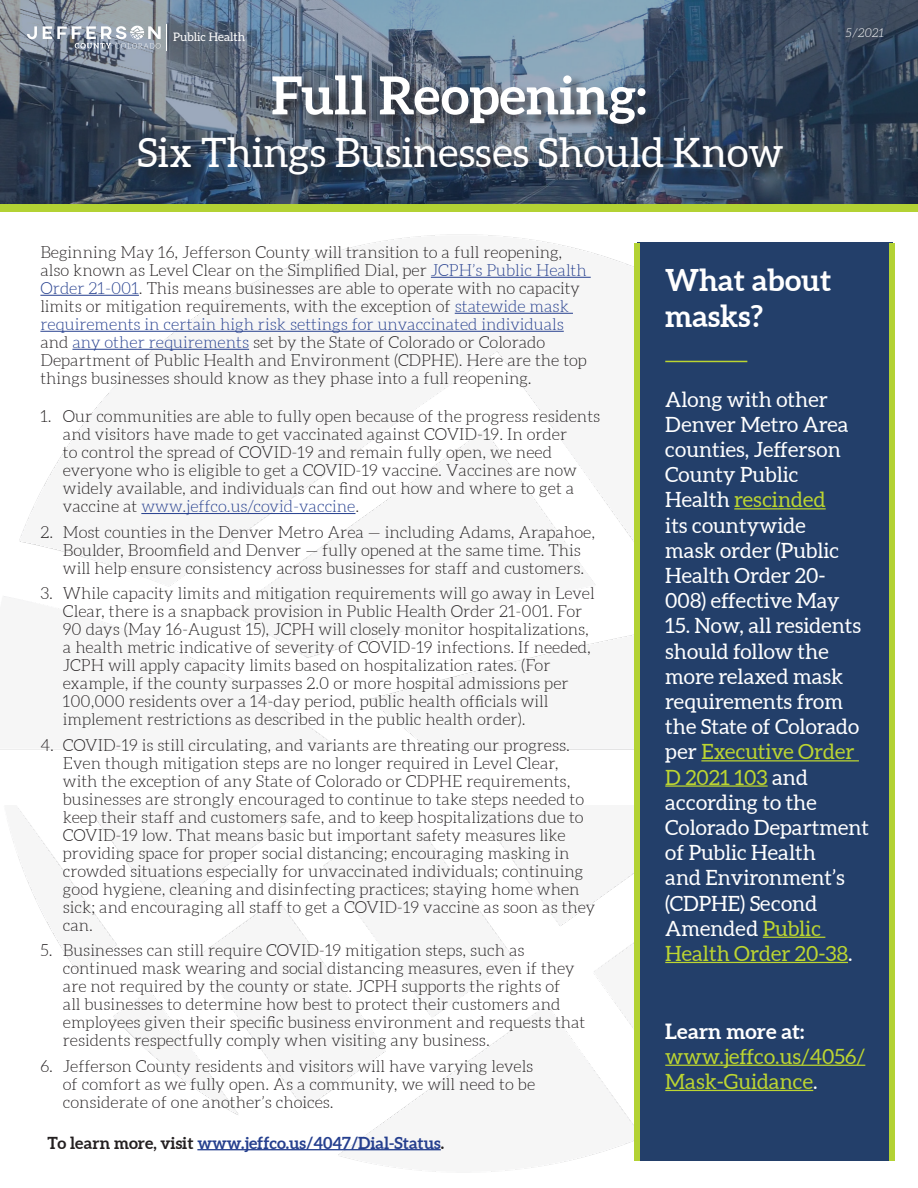
<style>
.page{position:relative;width:918px;height:1188px;background:#fff}
.page>*{position:absolute;margin:0;border:0;box-sizing:border-box;transform-origin:0 0}
.t1{font:700 52.5px "Aleo";color:#fff}
.t2{font:40.5px "Aleo";color:#fff}
.t3{font:700 30px/36px "Aleo";color:#fff}
.t4{font:21px/25.2px "Aleo";color:#fff}
.t5{font:21px/25.2px "Aleo";color:#bcd531}
.t6{font:700 21px "Aleo";color:#fff}
.t7{font:300 16.5px/18px "Aleo";color:#231f20}
.t8{font:700 16.5px "Aleo";color:#253f8e}
.t9{font:italic 300 12px "Aleo";color:#fff}
.t10{font:11.7px "Aleo";letter-spacing:.005em;color:#fff}
.s1{color:#253f8e}
.s2{color:#231f20}
.s3{color:#bcd531}
.s4{color:#fff}
</style>
<div class="page">
<img style="left:0;top:234px;width:635px;height:938px">
<svg style="left:0;top:0;width:918px;height:204px;background:#4e6074"></svg>
<div style="left:271px;top:74px;width:388px;height:65px;background:#231f20;opacity:.75"></div>
<div style="left:138px;top:135px;width:659px;height:54px;background:#231f20;opacity:.75"></div>
<div style="left:637px;top:242px;width:255px;height:919px;background:#233f6a"></div>
<hr style="left:431px;top:277px;width:160px;height:1px;background:#253f8e">
<hr style="left:40px;top:295px;width:99px;height:1px;background:#253f8e">
<hr style="left:455px;top:313px;width:118px;height:1px;background:#253f8e">
<hr style="left:40px;top:331px;width:524px;height:1px;background:#253f8e">
<hr style="left:72px;top:349px;width:177px;height:1px;background:#253f8e">
<hr style="left:734px;top:508px;width:92px;height:1px;background:#bcd531">
<hr style="left:701px;top:760px;width:158px;height:1px;background:#bcd531">
<hr style="left:665px;top:785px;width:103px;height:2px;background:#bcd531">
<hr style="left:763px;top:937px;width:62px;height:1px;background:#bcd531">
<hr style="left:665px;top:962px;width:183px;height:1px;background:#bcd531">
<hr style="left:665px;top:1065px;width:200px;height:1px;background:#bcd531">
<hr style="left:665px;top:1090px;width:148px;height:1px;background:#bcd531">
<hr style="left:665px;top:361px;width:82px;height:1px;background:#bcd531">
<hr style="left:141px;top:513px;width:215px;height:1px;background:#253f8e">
<hr style="left:197px;top:1149px;width:244px;height:1px;background:#253f8e">
<svg style="left:167px;top:24px;width:1px;height:26px"></svg>
<svg style="left:27px;top:26px;width:10px;height:13px"></svg>
<svg style="left:43px;top:26px;width:118px;height:22px"></svg>
<div style="left:890px;top:243px;width:5px;height:918px;background:#b3d234"></div>
<div style="left:635px;top:243px;width:5px;height:918px;background:#b3d234"></div>
<div style="left:0;top:204px;width:918px;height:7px;background:#b3d234"></div>
<p class="t10" style="left:173px;top:30px;width:74px">Public Health</p>
<p class="t9" style="left:846px;top:26px;width:40px">5/2021</p>
<p class="t1" style="left:271px;top:65px;width:377px">Full Reopening:</p>
<p class="t2" style="left:137px;top:130px;width:648px">Six Things Businesses Should Know</p>
<p class="t7" style="left:40px;top:243px;width:548px">Beginning May 16, Jefferson County will transition to a full reopening, also known as Level Clear on the Simplified Dial, per <span class="s1">JCPH’s Public Health Order 21-001</span>. This means businesses are able to operate with no capacity limits or mitigation requirements, with the exception of <span class="s1">statewide mask requirements in certain high risk settings for unvaccinated individuals </span>and <span class="s1">any other requirements</span> set by the State of Colorado or Colorado Department of Public Health and Environment (CDPHE). Here are the top things businesses should know as they phase into a full reopening.</p>
<p class="t7" style="left:63px;top:407px;width:539px;text-indent:-22px">1. Our communities are able to fully open because of the progress residents and visitors have made to get vaccinated against COVID-19. In order<br>to control the spread of COVID-19 and remain fully open, we need everyone who is eligible to get a COVID-19 vaccine. Vaccines are now widely available, and individuals can find out how and where to get a vaccine at <span class="s1">www.jeffco.us/covid-vaccine</span>.</p>
<p class="t7" style="left:63px;top:523px;width:534px;text-indent:-22px">2. Most counties in the Denver Metro Area — including Adams, Arapahoe,<br>Boulder, Broomfield and Denver — fully opened at the same time. This will help ensure consistency across businesses for staff and customers.</p>
<p class="t7" style="left:63px;top:584px;width:533px;text-indent:-22px">3. While capacity limits and mitigation requirements will go away in Level Clear, there is a snapback provision in Public Health Order 21-001. For 90 days (May 16-August 15), JCPH will closely monitor hospitalizations, a health metric indicative of severity of COVID-19 infections. If needed, JCPH will apply capacity limits based on hospitalization rates. (For example, if the county surpasses 2.0 or more hospital admissions per 100,000 residents over a 14-day period, public health officials will implement restrictions as described in the public health order).</p>
<p class="t7" style="left:63px;top:736px;width:534px;text-indent:-22px">4. COVID-19 is still circulating, and variants are threating our progress.<br>Even though mitigation steps are no longer required in Level Clear, with the exception of any State of Colorado or CDPHE requirements, businesses are strongly encouraged to continue to take steps needed to keep their staff and customers safe, and to keep hospitalizations due to COVID-19 low. That means basic but important safety measures like providing space for proper social distancing; encouraging masking in crowded situations especially for unvaccinated individuals; continuing good hygiene, cleaning and disinfecting practices; staying home when sick; and encouraging all staff to get a COVID-19 vaccine as soon as they can.</p>
<p class="t7" style="left:63px;top:941px;width:524px;text-indent:-22px">5. Businesses can still require COVID-19 mitigation steps, such as continued mask wearing and social distancing measures, even if they are not required by the county or state. JCPH supports the rights of<br>all businesses to determine how best to protect their customers and employees given their specific business environment and requests that residents respectfully comply when visiting any business.</p>
<p class="t7" style="left:63px;top:1057px;width:474px;text-align:justify;text-indent:-22px">6. Jefferson County residents and visitors will have varying levels of comfort as we fully open. As a community, we will need to be considerate of one another’s choices.</p>
<p class="t8" style="left:48px;top:1133px;width:398px"><span class="s2">To learn more, visit</span> www.jeffco.us/4047/Dial-Status<span class="s2">.</span></p>
<p class="t3" style="left:665px;top:262px;width:168px">What about masks?</p>
<p class="t4" style="left:665px;top:386px;width:185px">Along with other<br>Denver Metro Area counties, Jefferson<br>County Public<br>Health <span class="s3">rescinded </span>its countywide mask order (Public<br>Health Order 20-<br>008) effective May</p>
<p class="t4" style="left:665px;top:613px;width:205px">15. Now, all residents should follow the more relaxed mask requirements from the State of Colorado per <span class="s3">Executive Order<br>D 2021 103</span> and according to the<br>Colorado Department of Public Health<br>and Environment’s (CDPHE) Second<br>Amended <span class="s3">Public<br>Health Order 20-38</span>.</p>
<p class="t6" style="left:665px;top:1019px;width:141px">Learn more at:</p>
<p class="t5" style="left:665px;top:1043px;width:202px">www.jeffco.us/4056/<br>Mask-Guidance<span class="s4">.</span></p>
</div>
